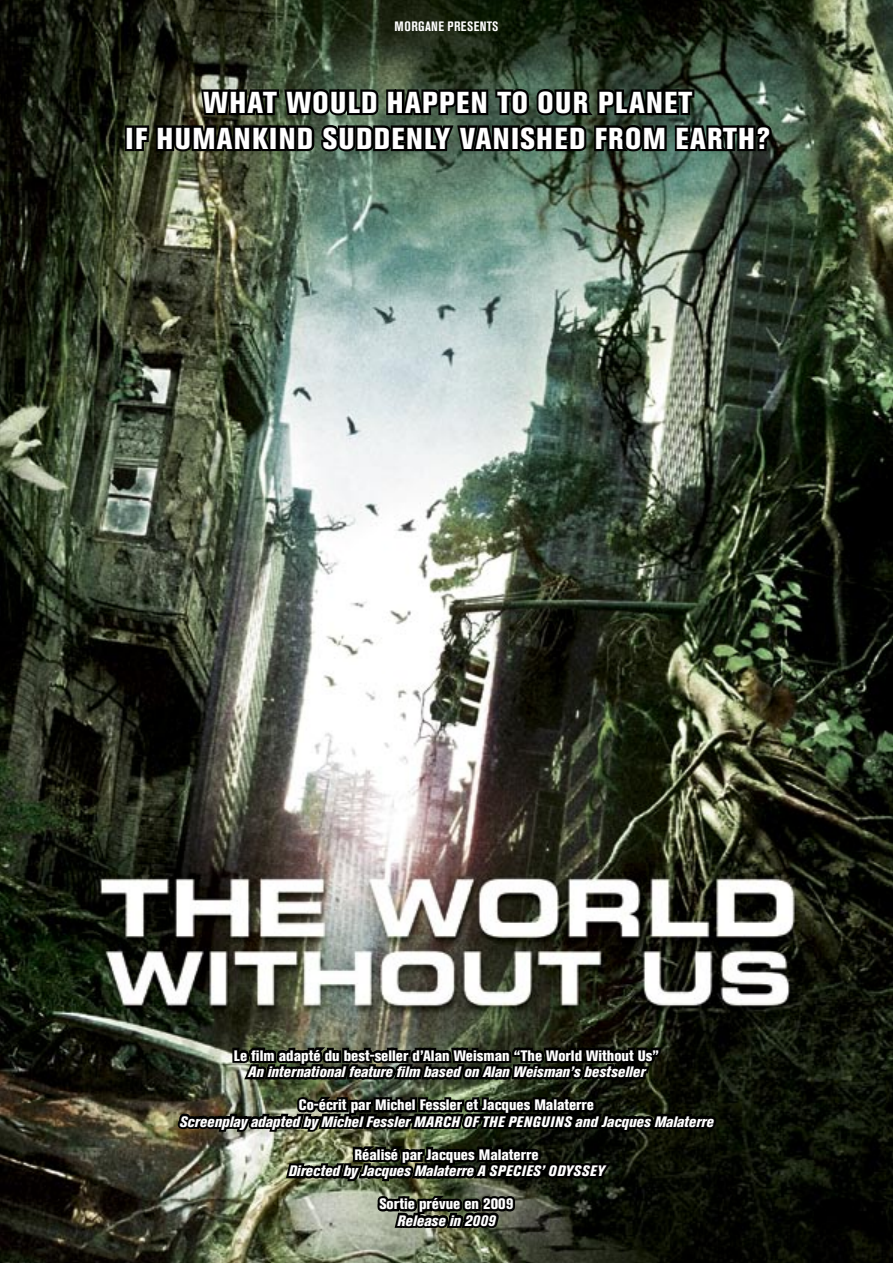
<style>
.page{position:relative;width:893px;height:1263px;background:#fff}
.page>*{position:absolute;margin:0;border:0;box-sizing:border-box;transform-origin:0 0}
.t1{font:800 condensed 30px "Akzidenz Grotesk BE";letter-spacing:.045em;color:#fff}
.t2{font:italic 800 condensed 15px "Akzidenz Grotesk BE";color:#fff}
.t3{font:800 condensed 15px "Akzidenz Grotesk BE";color:#fff}
.t4{font:700 condensed 13.5px "Akzidenz Grotesk BE";letter-spacing:.035em;color:#fff}
</style>
<div class="page">
<img style="left:0;top:0;width:893px;height:1263px">
<div style="left:125px;top:125px;width:9px;height:26px;border:4px solid #000"></div>
<svg style="left:132px;top:65px;width:643px;height:110px;background:#2e3b2e"></svg>
<img style="left:176px;top:1006px;width:543px;height:256px">
<p class="t4" style="left:395px;top:19px;width:105px">MORGANE PRESENTS</p>
<p class="t1" style="left:204px;top:85px;width:490px">WHAT WOULD HAPPEN TO OUR PLANET</p>
<p class="t1" style="left:126px;top:121px;width:646px">IF HUMANKIND SUDDENLY VANISHED FROM EARTH?</p>
<p class="t3" style="left:234px;top:1047px;width:427px">Le film adapté du best-seller d’Alan Weisman “The World Without Us”</p>
<p class="t2" style="left:248px;top:1064px;width:399px">An international feature film based on Alan Weisman’s bestseller</p>
<p class="t3" style="left:299px;top:1096px;width:297px">Co-écrit par Michel Fessler et Jacques Malaterre</p>
<p class="t2" style="left:179px;top:1113px;width:536px">Screenplay adapted by Michel Fessler MARCH OF THE PENGUINS and Jacques Malaterre</p>
<p class="t3" style="left:354px;top:1146px;width:186px">Réalisé par Jacques Malaterre</p>
<p class="t2" style="left:288px;top:1163px;width:318px">Directed by Jacques Malaterre A SPECIES’ ODYSSEY</p>
<p class="t3" style="left:379px;top:1195px;width:136px">Sortie prévue en 2009</p>
<p class="t2" style="left:397px;top:1212px;width:100px">Release in 2009</p>
</div>
